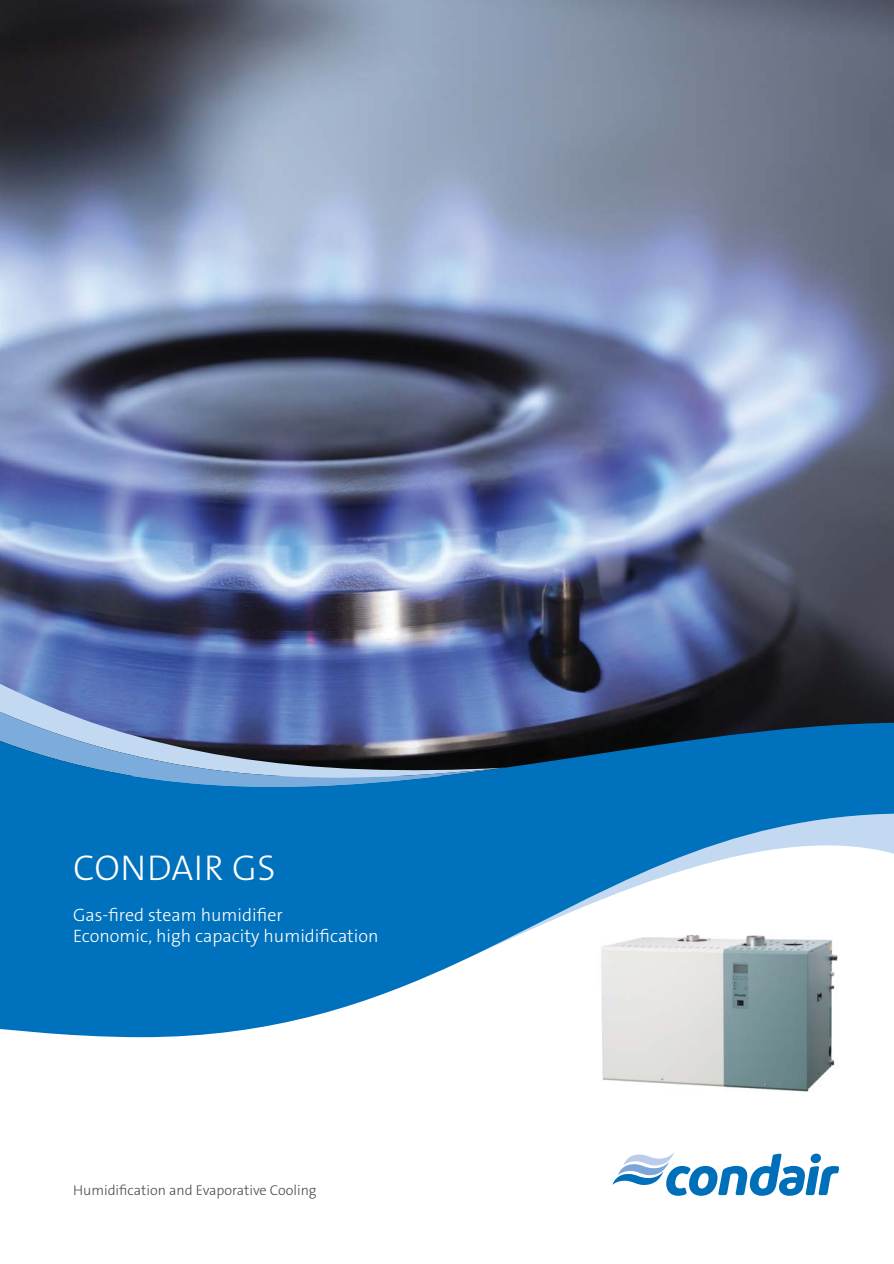
<style>
.page{position:relative;width:894px;height:1264px;background:#fff}
.page>*{position:absolute;margin:0;border:0;box-sizing:border-box;transform-origin:0 0}
.t1{font:300 36px "The Sans B W3";letter-spacing:.015em;color:#fff}
.t2{font:300 18px/21.3px "The Sans B W3";color:#fff}
.t3{font:300 14.25px "The Sans B W3";color:#4c4c4e}
</style>
<div class="page">
<img style="left:602px;top:1037px;width:235px;height:55px">
<img style="left:0;top:0;width:893px;height:722px">
<svg style="left:0;top:677px;width:504px;height:45px;background:#5b75b8"></svg>
<svg style="left:0;top:706px;width:501px;height:16px;background:#6881be"></svg>
<svg style="left:0;top:722px;width:893px;height:315px;fill:#0071bc"></svg>
<svg style="left:612px;top:1152px;width:226px;height:43px"></svg>
<h1 class="t1" style="left:73px;top:853px;width:204px">CONDAIR GS</h1>
<p class="t2" style="left:73px;top:905px;width:307px">Gas-fired steam humidifier<br>Economic, high capacity humidification</p>
<p class="t3" style="left:73px;top:1184px;width:245px">Humidification and Evaporative Cooling</p>
</div>
